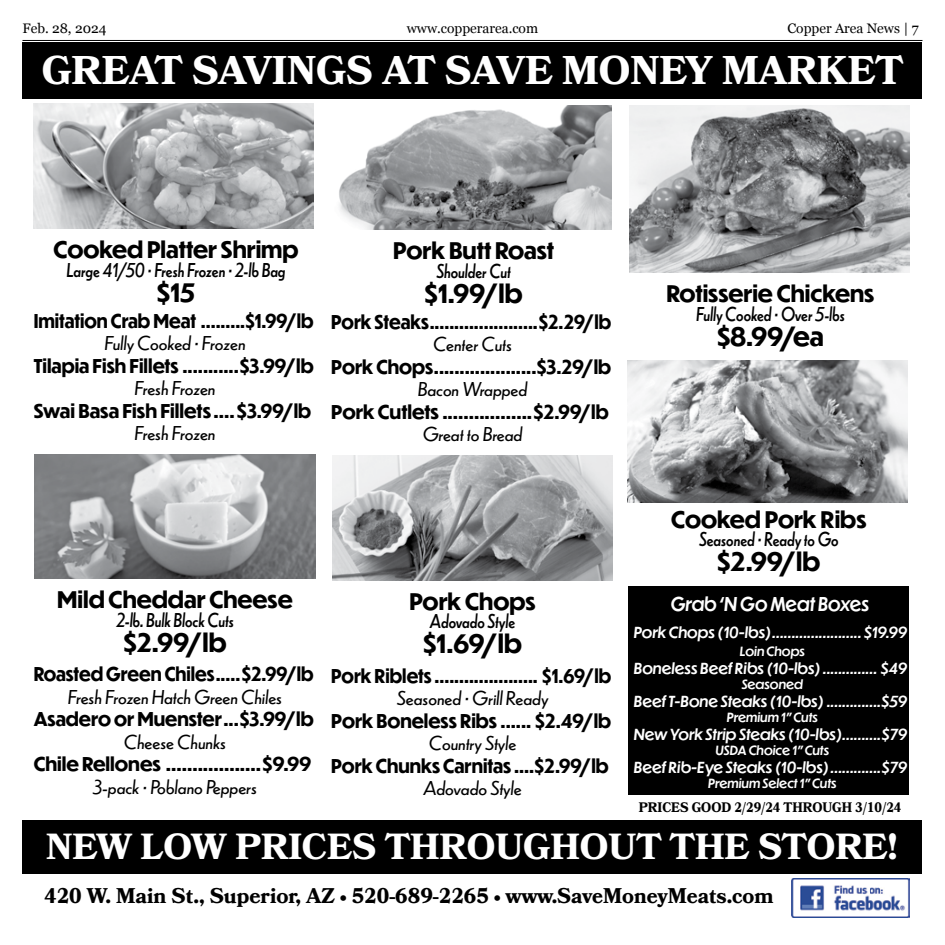
<style>
.page{position:relative;width:945px;height:945px;background:#fff}
.page>*{position:absolute;margin:0;border:0;box-sizing:border-box;transform-origin:0 0}
.t1{font:700 40px "Bookmania";letter-spacing:-.015em;color:#fff}
.t2{font:700 36.25px "Bookmania";color:#fff}
.t3{font:700 25px "Dunbar Tall";color:#000}
.t4{font:700 22.5px "Dunbar Tall";color:#000}
.t5{font:700 21.25px "Bookmania";color:#000}
.t6{font:700 18.75px "Dunbar Tall";color:#000}
.t7{font:italic 18.75px "Dunbar Low";color:#000}
.t8{font:700 18.75px "Dunbar Tall";color:#000;scale:.93 1}
.t9{font:italic 18.75px "Dunbar Low";color:#000;scale:.85 1}
.t10{font:700 18.75px "Dunbar Tall";color:#000;scale:.96 1}
.t11{font:italic 500 18.75px "Dunbar Tall";color:#fff;scale:.94 1}
.t12{font:italic 500 15px "Dunbar Tall";color:#fff}
.t13{font:13.75px "Georgia";color:#000}
.t14{font:700 13.75px "Bookmania";color:#000;scale:.93 1}
.t15{font:italic 500 12.5px "Dunbar Tall";color:#fff}
</style>
<div class="page">
<hr style="left:22px;top:40px;width:900px;height:1px;background:#000">
<div style="left:22px;top:42px;width:900px;height:57px;background:#000"></div>
<img style="left:792px;top:878px;width:117px;height:39px">
<div style="left:22px;top:821px;width:900px;height:53px;background:#000"></div>
<div style="left:628px;top:587px;width:281px;height:208px;background:#000"></div>
<img style="left:35px;top:454px;width:280px;height:125px">
<img style="left:34px;top:104px;width:280px;height:125px">
<img style="left:332px;top:455px;width:281px;height:125px">
<img style="left:339px;top:105px;width:273px;height:125px">
<img style="left:629px;top:105px;width:281px;height:168px">
<img style="left:628px;top:360px;width:280px;height:143px">
<p class="t13" style="left:22px;top:18px;width:86px">Feb. 28, 2024</p>
<p class="t13" style="left:407px;top:18px;width:133px">www.copperarea.com</p>
<p class="t13" style="left:787px;top:18px;width:133px">Copper Area News | 7</p>
<h1 class="t1" style="left:42px;top:47px;width:864px">GREAT SAVINGS AT SAVE MONEY MARKET</h1>
<p class="t4" style="left:53px;top:233px;width:247px">Cooked Platter Shrimp</p>
<p class="t9" style="left:67px;top:256px;width:259px">Large 41/50 • Fresh Frozen • 2-lb Bag</p>
<h3 class="t3" style="left:157px;top:274px;width:40px">$15</h3>
<p class="t8" style="left:34px;top:307px;width:303px">Imitation Crab Meat .........$1.99/lb</p>
<p class="t7" style="left:104px;top:330px;width:143px">Fully Cooked • Frozen</p>
<p class="t6" style="left:34px;top:352px;width:281px">Tilapia Fish Fillets ...........$3.99/lb</p>
<p class="t7" style="left:135px;top:375px;width:82px">Fresh Frozen</p>
<p class="t6" style="left:34px;top:397px;width:279px">Swai Basa Fish Fillets ....$3.99/lb</p>
<p class="t7" style="left:135px;top:420px;width:82px">Fresh Frozen</p>
<p class="t4" style="left:393px;top:235px;width:162px">Pork Butt Roast</p>
<p class="t9" style="left:437px;top:258px;width:89px">Shoulder Cut</p>
<h3 class="t3" style="left:425px;top:276px;width:100px">$1.99/lb</h3>
<p class="t4" style="left:667px;top:277px;width:209px">Rotisserie Chickens</p>
<p class="t9" style="left:696px;top:300px;width:177px">Fully Cooked • Over 5-lbs</p>
<h3 class="t3" style="left:717px;top:318px;width:108px">$8.99/ea</h3>
<p class="t8" style="left:331px;top:308px;width:303px">Pork Steaks ......................$2.29/lb</p>
<p class="t7" style="left:433px;top:331px;width:81px">Center Cuts</p>
<p class="t6" style="left:331px;top:353px;width:281px">Pork Chops ....................$3.29/lb</p>
<p class="t7" style="left:418px;top:376px;width:111px">Bacon Wrapped</p>
<p class="t6" style="left:331px;top:398px;width:279px">Pork Cutlets .................$2.99/lb</p>
<p class="t7" style="left:423px;top:421px;width:101px">Great to Bread</p>
<p class="t4" style="left:57px;top:583px;width:237px">Mild Cheddar Cheese</p>
<p class="t9" style="left:116px;top:606px;width:140px">2-lb. Bulk Block Cuts</p>
<h3 class="t3" style="left:123px;top:624px;width:105px">$2.99/lb</h3>
<p class="t8" style="left:34px;top:661px;width:303px">Roasted Green Chiles .....$2.99/lb</p>
<p class="t7" style="left:68px;top:683px;width:216px">Fresh Frozen Hatch Green Chiles</p>
<p class="t6" style="left:34px;top:706px;width:281px">Asadero or Muenster ...$3.99/lb</p>
<p class="t7" style="left:124px;top:728px;width:104px">Cheese Chunks</p>
<p class="t6" style="left:34px;top:751px;width:279px">Chile Rellones ..................$9.99</p>
<p class="t7" style="left:93px;top:773px;width:166px">3-pack • Poblano Peppers</p>
<p class="t4" style="left:409px;top:585px;width:128px">Pork Chops</p>
<p class="t9" style="left:430px;top:608px;width:102px">Adovado Style</p>
<h3 class="t3" style="left:423px;top:626px;width:100px">$1.69/lb</h3>
<p class="t8" style="left:331px;top:662px;width:303px">Pork Riblets ..................... $1.69/lb</p>
<p class="t7" style="left:397px;top:685px;width:153px">Seasoned • Grill Ready</p>
<p class="t6" style="left:331px;top:707px;width:281px">Pork Boneless Ribs ...... $2.49/lb</p>
<p class="t7" style="left:429px;top:730px;width:89px">Country Style</p>
<p class="t10" style="left:331px;top:752px;width:291px">Pork Chunks Carnitas ....$2.99/lb</p>
<p class="t7" style="left:423px;top:775px;width:100px">Adovado Style</p>
<p class="t4" style="left:671px;top:503px;width:197px">Cooked Pork Ribs</p>
<p class="t9" style="left:699px;top:526px;width:165px">Seasoned • Ready to Go</p>
<h3 class="t3" style="left:717px;top:544px;width:105px">$2.99/lb</h3>
<p class="t11" style="left:671px;top:590px;width:213px">Grab ‘N Go Meat Boxes</p>
<p class="t12" style="left:634px;top:622px;width:275px">Pork Chops (10-lbs) ....................... $19.99</p>
<p class="t15" style="left:740px;top:642px;width:67px">Loin Chops</p>
<p class="t12" style="left:634px;top:658px;width:275px">Boneless Beef Ribs (10-lbs) .............. $49</p>
<p class="t15" style="left:742px;top:675px;width:63px">Seasoned</p>
<p class="t12" style="left:634px;top:691px;width:275px">Beef T-Bone Steaks (10-lbs) ..............$59</p>
<p class="t15" style="left:727px;top:708px;width:93px">Premium 1” Cuts</p>
<p class="t12" style="left:634px;top:724px;width:275px">New York Strip Steaks (10-lbs) ..........$79</p>
<p class="t15" style="left:716px;top:741px;width:115px">USDA Choice 1” Cuts</p>
<p class="t12" style="left:634px;top:757px;width:275px">Beef Rib-Eye Steaks (10-lbs) .............$79</p>
<p class="t15" style="left:708px;top:774px;width:130px">Premium Select 1” Cuts</p>
<p class="t14" style="left:639px;top:799px;width:284px">PRICES GOOD 2/29/24 THROUGH 3/10/24</p>
<h2 class="t2" style="left:46px;top:826px;width:853px">NEW LOW PRICES THROUGHOUT THE STORE!</h2>
<p class="t5" style="left:44px;top:883px;width:731px">420 W. Main St., Superior, AZ • 520-689-2265 • www.SaveMoneyMeats.com</p>
</div>
